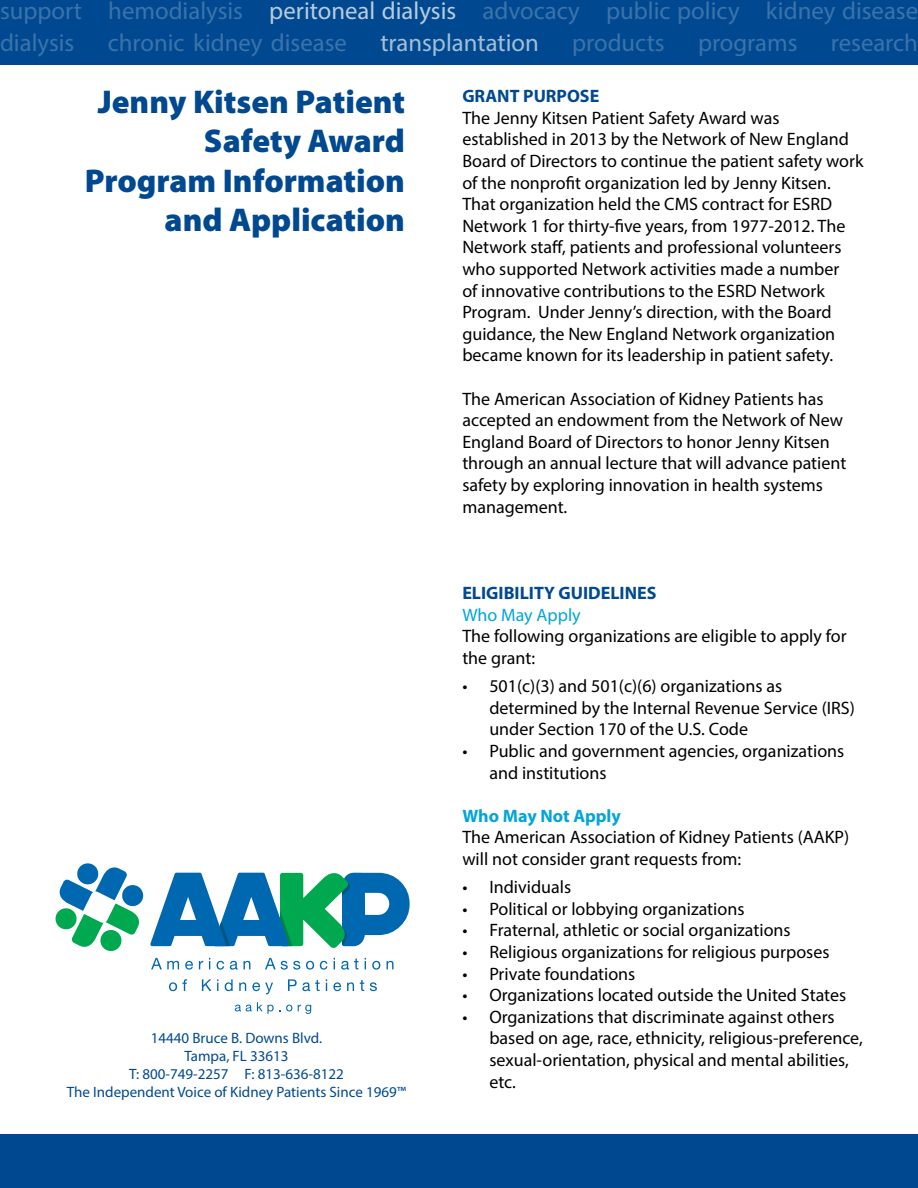
<style>
.page{position:relative;width:918px;height:1188px;background:#fff}
.page>*{position:absolute;margin:0;border:0;box-sizing:border-box;transform-origin:0 0}
.t1{font:900 33px/39.6px "Myriad Pro";color:#004990;text-align:right}
.t2{font:24.75px/32px "Myriad Pro";color:#3b73aa}
.t3{font:24.75px "Myriad Pro";color:#a3bed7}
.t4{font:18px/21.6px "Myriad Pro";color:#000}
.t5{font:700 18px "Myriad Pro";color:#004990}
.t6{font:700 18px "Myriad Pro";color:#00a5d9}
.t7{font:18px "Myriad Pro";color:#00a5d9}
.t8{font:15px/18px "Myriad Pro";color:#004990;text-align:center}
.s1{color:#b8cce0}
</style>
<div class="page">
<div style="left:0;top:1134px;width:918px;height:54px;background:#004990"></div>
<div style="left:0;top:0;width:918px;height:64px;background:#004990"></div>
<svg style="left:169px;top:979px;width:18px;height:12px"></svg>
<svg style="left:202px;top:979px;width:9px;height:12px"></svg>
<svg style="left:217px;top:979px;width:1px;height:12px"></svg>
<svg style="left:225px;top:979px;width:8px;height:12px"></svg>
<svg style="left:239px;top:982px;width:7px;height:9px"></svg>
<svg style="left:252px;top:982px;width:21px;height:12px"></svg>
<svg style="left:288px;top:979px;width:32px;height:12px"></svg>
<svg style="left:326px;top:979px;width:1px;height:12px"></svg>
<svg style="left:333px;top:982px;width:8px;height:9px"></svg>
<svg style="left:347px;top:982px;width:7px;height:9px"></svg>
<svg style="left:360px;top:980px;width:4px;height:11px"></svg>
<svg style="left:370px;top:982px;width:7px;height:9px"></svg>
<svg style="left:235px;top:1002px;width:57px;height:12px"></svg>
<svg style="left:298px;top:1005px;width:13px;height:9px"></svg>
<svg style="left:55px;top:863px;width:355px;height:107px"></svg>
<h2 class="t2" style="left:0;top:-6px;width:920px">support hemodialysis <span class="s1">peritoneal dialysis</span> advocacy public policy kidney disease dialysis</h2>
<h2 class="t2" style="left:108px;top:26px;width:241px">chronic kidney disease</h2>
<h2 class="t3" style="left:380px;top:27px;width:160px">transplantation</h2>
<h2 class="t2" style="left:572px;top:26px;width:94px">products</h2>
<h2 class="t2" style="left:698px;top:26px;width:101px">programs</h2>
<h2 class="t2" style="left:831px;top:26px;width:89px">research</h2>
<h1 class="t1" style="left:85px;top:80px;width:322px">Jenny Kitsen Patient<br>Safety Award<br>Program Information and Application</h1>
<p class="t8" style="left:67px;top:1029px;width:341px">14440 Bruce B. Downs Blvd.<br>Tampa, FL 33613<br>T: 800-749-2257 F: 813-636-8122<br>The Independent Voice of Kidney Patients Since 1969™</p>
<p class="t5" style="left:462px;top:84px;width:138px">GRANT PURPOSE</p>
<p class="t4" style="left:462px;top:107px;width:403px">The Jenny Kitsen Patient Safety Award was established in 2013 by the Network of New England Board of Directors to continue the patient safety work of the nonprofit organization led by Jenny Kitsen.<br>That organization held the CMS contract for ESRD Network 1 for thirty-five years, from 1977-2012. The Network staff, patients and professional volunteers who supported Network activities made a number<br>of innovative contributions to the ESRD Network Program. Under Jenny’s direction, with the Board guidance, the New England Network organization became known for its leadership in patient safety.</p>
<p class="t4" style="left:462px;top:387px;width:385px">The American Association of Kidney Patients has accepted an endowment from the Network of New England Board of Directors to honor Jenny Kitsen through an annual lecture that will advance patient safety by exploring innovation in health systems management.</p>
<p class="t5" style="left:462px;top:581px;width:196px">ELIGIBILITY GUIDELINES</p>
<p class="t7" style="left:462px;top:603px;width:120px">Who May Apply</p>
<p class="t4" style="left:462px;top:625px;width:386px">The following organizations are eligible to apply for the grant:</p>
<p class="t4" style="left:489px;top:675px;width:367px;text-indent:-27px">• 501(c)(3) and 501(c)(6) organizations as determined by the Internal Revenue Service (IRS) under Section 170 of the U.S. Code</p>
<p class="t4" style="left:489px;top:740px;width:356px;text-indent:-27px">• Public and government agencies, organizations and institutions</p>
<p class="t6" style="left:462px;top:804px;width:160px">Who May Not Apply</p>
<p class="t4" style="left:462px;top:826px;width:388px">The American Association of Kidney Patients (AAKP) will not consider grant requests from:</p>
<p class="t4" style="left:462px;top:876px;width:110px">• Individuals</p>
<p class="t4" style="left:462px;top:898px;width:284px">• Political or lobbying organizations</p>
<p class="t4" style="left:462px;top:919px;width:330px">• Fraternal, athletic or social organizations</p>
<p class="t4" style="left:462px;top:941px;width:369px">• Religious organizations for religious purposes</p>
<p class="t4" style="left:462px;top:963px;width:175px">• Private foundations</p>
<p class="t4" style="left:462px;top:984px;width:385px">• Organizations located outside the United States</p>
<p class="t4" style="left:489px;top:1006px;width:375px;text-indent:-27px">• Organizations that discriminate against others based on age, race, ethnicity, religious-preference, sexual-orientation, physical and mental abilities, etc.</p>
</div>
